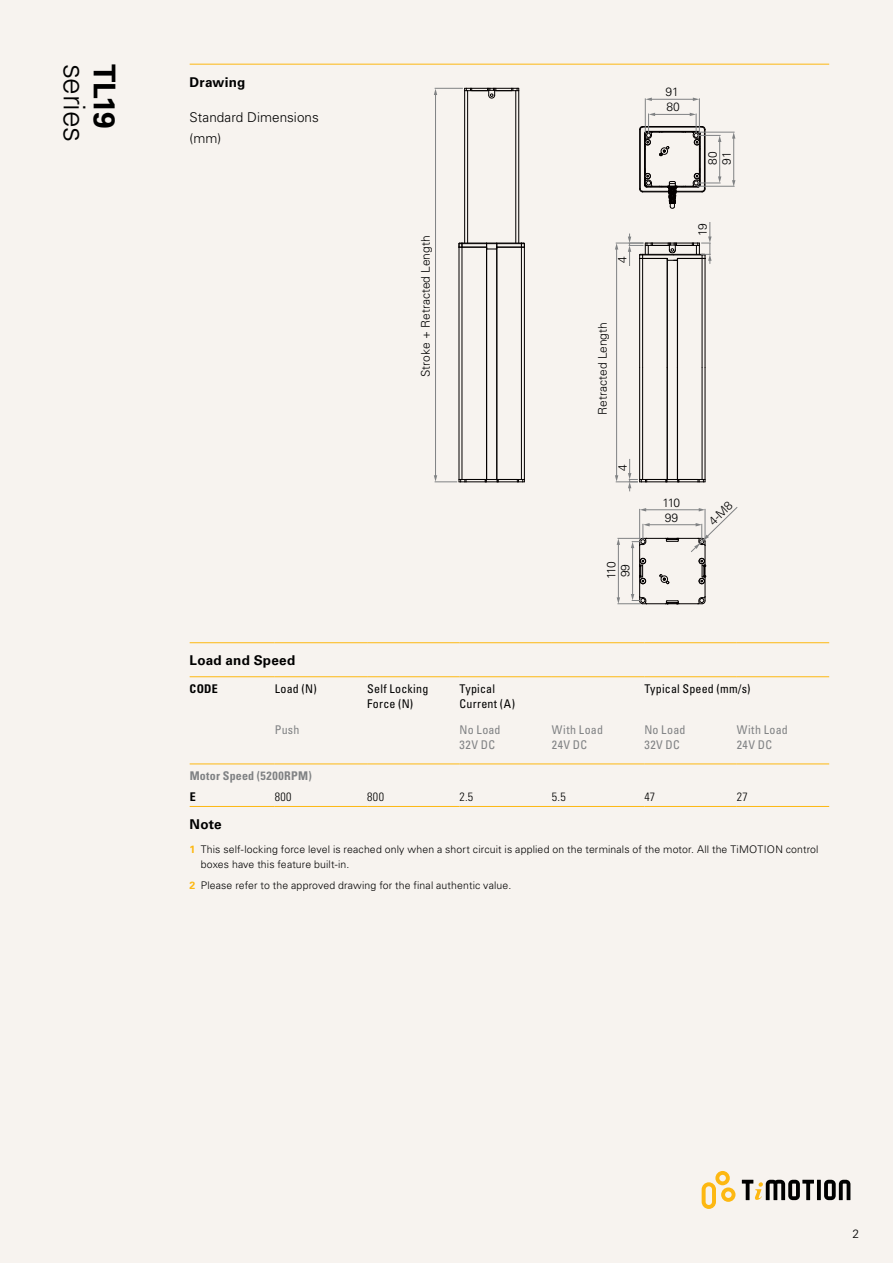
<style>
.page{position:relative;width:893px;height:1263px;background:#f7f3ef}
.page>*{position:absolute;margin:0;border:0;box-sizing:border-box;transform-origin:0 0}
.t1{font:300 30px "Univers LT Std";letter-spacing:-.015em;color:#000}
.t2{font:700 30px "Univers LT Std";color:#000}
.t3{font:700 13.5px "Univers LT Std";letter-spacing:.015em;color:#000}
.t4{font:300 13.5px/21px "Univers LT Std";letter-spacing:.005em;color:#000}
.t5{font:300 12px/14.1px "Univers LT Std";color:#000}
.t6{font:condensed 12px/15px "Univers LT Std";letter-spacing:.015em;color:#000}
.t7{font:condensed 12px/15px "Univers LT Std";letter-spacing:.035em;color:#808284}
.t8{font:700 condensed 12px "Univers LT Std";letter-spacing:.025em;color:#808284}
.t9{font:300 condensed 12px "Univers LT Std";letter-spacing:.035em;color:#000}
.t10{font:700 condensed 12px "Univers LT Std";color:#000}
.t11{font:300 10.5px/15px "Univers LT Std";letter-spacing:.01em;color:#000}
.s1{font-weight:700;color:#fdb812}
</style>
<div class="page">
<svg style="left:702px;top:1171px;width:33px;height:38px"></svg>
<svg style="left:817px;top:1180px;width:4px;height:20px"></svg>
<svg style="left:824px;top:1180px;width:26px;height:20px"></svg>
<svg style="left:742px;top:1180px;width:72px;height:20px"></svg>
<hr style="left:190px;top:642px;width:85px;height:1px;background:#fdb812">
<hr style="left:275px;top:642px;width:92px;height:1px;background:#fdb812">
<hr style="left:367px;top:642px;width:92px;height:1px;background:#fdb812">
<hr style="left:459px;top:642px;width:93px;height:1px;background:#fdb812">
<hr style="left:552px;top:642px;width:92px;height:1px;background:#fdb812">
<hr style="left:644px;top:642px;width:93px;height:1px;background:#fdb812">
<hr style="left:737px;top:642px;width:92px;height:1px;background:#fdb812">
<hr style="left:190px;top:676px;width:85px;height:1px;background:#fdb812">
<hr style="left:275px;top:676px;width:92px;height:1px;background:#fdb812">
<hr style="left:367px;top:676px;width:92px;height:1px;background:#fdb812">
<hr style="left:459px;top:676px;width:93px;height:1px;background:#fdb812">
<hr style="left:552px;top:676px;width:92px;height:1px;background:#fdb812">
<hr style="left:644px;top:676px;width:93px;height:1px;background:#fdb812">
<hr style="left:737px;top:676px;width:92px;height:1px;background:#fdb812">
<hr style="left:190px;top:764px;width:85px;height:1px;background:#fdb812">
<hr style="left:275px;top:764px;width:92px;height:1px;background:#fdb812">
<hr style="left:367px;top:764px;width:92px;height:1px;background:#fdb812">
<hr style="left:459px;top:764px;width:93px;height:1px;background:#fdb812">
<hr style="left:552px;top:764px;width:92px;height:1px;background:#fdb812">
<hr style="left:644px;top:764px;width:93px;height:1px;background:#fdb812">
<hr style="left:737px;top:764px;width:92px;height:1px;background:#fdb812">
<hr style="left:190px;top:806px;width:85px;height:1px;background:#fdb812">
<hr style="left:275px;top:806px;width:92px;height:1px;background:#fdb812">
<hr style="left:367px;top:806px;width:92px;height:1px;background:#fdb812">
<hr style="left:459px;top:806px;width:93px;height:1px;background:#fdb812">
<hr style="left:552px;top:806px;width:92px;height:1px;background:#fdb812">
<hr style="left:644px;top:806px;width:93px;height:1px;background:#fdb812">
<hr style="left:737px;top:806px;width:92px;height:1px;background:#fdb812">
<hr style="left:190px;top:64px;width:639px;height:1px;background:#fdb812">
<hr style="left:702px;top:258px;width:1px;height:110px;background:#030000">
<hr style="left:702px;top:368px;width:1px;height:111px;background:#030000">
<hr style="left:677px;top:258px;width:1px;height:110px;background:#030000">
<hr style="left:677px;top:368px;width:1px;height:111px;background:#030000">
<hr style="left:705px;top:258px;width:1px;height:110px;background:#030000">
<hr style="left:705px;top:368px;width:1px;height:111px;background:#030000">
<hr style="left:667px;top:368px;width:1px;height:111px;background:#030000">
<hr style="left:667px;top:258px;width:1px;height:110px;background:#030000">
<hr style="left:639px;top:258px;width:1px;height:110px;background:#030000">
<hr style="left:639px;top:368px;width:1px;height:111px;background:#030000">
<hr style="left:642px;top:258px;width:1px;height:110px;background:#030000">
<hr style="left:642px;top:368px;width:1px;height:111px;background:#030000">
<hr style="left:705px;top:129px;width:1px;height:60px;background:#030000">
<hr style="left:704px;top:129px;width:1px;height:60px;background:#030000">
<hr style="left:640px;top:129px;width:1px;height:60px;background:#030000">
<hr style="left:643px;top:127px;width:59px;height:1px;background:#030000">
<hr style="left:644px;top:133px;width:1px;height:52px;background:#030000">
<hr style="left:643px;top:126px;width:59px;height:1px;background:#030000">
<hr style="left:700px;top:133px;width:1px;height:52px;background:#030000">
<hr style="left:647px;top:131px;width:51px;height:1px;background:#030000">
<hr style="left:639px;top:129px;width:1px;height:60px;background:#030000">
<hr style="left:645px;top:144px;width:1px;height:31px;background:#030000">
<hr style="left:652px;top:132px;width:40px;height:1px;background:#030000">
<hr style="left:699px;top:144px;width:1px;height:31px;background:#030000">
<hr style="left:496px;top:243px;width:1px;height:236px;background:#030000">
<hr style="left:464px;top:91px;width:1px;height:152px;background:#030000">
<hr style="left:518px;top:91px;width:1px;height:152px;background:#030000">
<hr style="left:521px;top:243px;width:1px;height:236px;background:#030000">
<hr style="left:497px;top:243px;width:1px;height:236px;background:#030000">
<hr style="left:524px;top:244px;width:1px;height:235px;background:#030000">
<hr style="left:486px;top:243px;width:1px;height:236px;background:#030000">
<hr style="left:459px;top:244px;width:1px;height:235px;background:#030000">
<hr style="left:462px;top:243px;width:1px;height:236px;background:#030000">
<svg style="left:459px;top:243px;width:66px;height:7px"></svg>
<hr style="left:467px;top:91px;width:1px;height:152px;background:#030000">
<hr style="left:515px;top:91px;width:1px;height:152px;background:#030000">
<hr style="left:435px;top:94px;width:1px;height:382px;background:#808284">
<svg style="left:434px;top:475px;width:91px;height:8px"></svg>
<svg style="left:434px;top:88px;width:85px;height:10px"></svg>
<hr style="left:616px;top:248px;width:1px;height:228px;background:#808284">
<svg style="left:615px;top:459px;width:91px;height:32px"></svg>
<svg style="left:615px;top:222px;width:97px;height:44px"></svg>
<hr style="left:697px;top:186px;width:38px;height:1px;background:#808284">
<hr style="left:698px;top:132px;width:37px;height:1px;background:#808284">
<hr style="left:733px;top:137px;width:1px;height:44px;background:#808284">
<svg style="left:732px;top:180px;width:3px;height:7px"></svg>
<svg style="left:732px;top:132px;width:3px;height:7px"></svg>
<hr style="left:719px;top:141px;width:1px;height:37px;background:#808284">
<svg style="left:639px;top:168px;width:82px;height:41px"></svg>
<hr style="left:699px;top:98px;width:1px;height:35px;background:#808284">
<hr style="left:645px;top:98px;width:1px;height:35px;background:#808284">
<hr style="left:651px;top:99px;width:43px;height:1px;background:#808284">
<svg style="left:693px;top:98px;width:6px;height:3px"></svg>
<svg style="left:645px;top:98px;width:7px;height:3px"></svg>
<hr style="left:654px;top:114px;width:37px;height:1px;background:#808284">
<svg style="left:639px;top:113px;width:30px;height:44px"></svg>
<svg style="left:681px;top:113px;width:40px;height:38px"></svg>
<svg style="left:617px;top:507px;width:120px;height:98px"></svg>
<h1 class="t1" style="left:92px;top:64px;width:80px;rotate:90deg">series</h1>
<h1 class="t2" style="left:122px;top:64px;width:66px;rotate:90deg">TL19</h1>
<p class="t3" style="left:190px;top:74px;width:57px">Drawing</p>
<p class="t4" style="left:190px;top:107px;width:131px">Standard Dimensions (mm)</p>
<p class="t5" style="left:419px;top:377px;width:143px;rotate:-90deg">Stroke + Retracted Length</p>
<p class="t5" style="left:615px;top:263px;width:8px;rotate:-90deg">4</p>
<p class="t5" style="left:596px;top:414px;width:94px;rotate:-90deg">Retracted Length</p>
<p class="t5" style="left:615px;top:471px;width:8px;rotate:-90deg">4</p>
<p class="t5" style="left:604px;top:579px;width:19px;rotate:-90deg">110</p>
<p class="t5" style="left:618px;top:577px;width:15px;rotate:-90deg">99</p>
<p class="t5" style="left:665px;top:84px;width:16px;line-height:15.6px">91<br>80</p>
<p class="t5" style="left:705px;top:165px;width:15px;rotate:-90deg">80<br>91</p>
<p class="t5" style="left:696px;top:236px;width:14px;rotate:-90deg">19</p>
<p class="t5" style="left:662px;top:495px;width:19px">110</p>
<p class="t5" style="left:665px;top:510px;width:15px">99</p>
<p class="t5" style="left:706px;top:518px;width:30px;rotate:-45deg">4-M8</p>
<p class="t3" style="left:190px;top:653px;width:107px">Load and Speed</p>
<p class="t10" style="left:190px;top:681px;width:30px">CODE</p>
<p class="t6" style="left:275px;top:681px;width:43px">Load (N)</p>
<p class="t6" style="left:367px;top:681px;width:63px">Self Locking<br>Force (N)</p>
<p class="t6" style="left:460px;top:681px;width:57px">Typical<br>Current (A)</p>
<p class="t6" style="left:644px;top:681px;width:108px">Typical Speed (mm/s)</p>
<p class="t7" style="left:275px;top:721px;width:26px">Push</p>
<p class="t7" style="left:460px;top:721px;width:43px">No Load<br>32V DC</p>
<p class="t7" style="left:552px;top:721px;width:53px">With Load<br>24V DC</p>
<p class="t7" style="left:644px;top:721px;width:43px">No Load<br>32V DC</p>
<p class="t7" style="left:737px;top:721px;width:53px">With Load<br>24V DC</p>
<p class="t8" style="left:190px;top:768px;width:124px">Motor Speed (5200RPM)</p>
<p class="t10" style="left:190px;top:789px;width:7px">E</p>
<p class="t9" style="left:275px;top:789px;width:18px">800</p>
<p class="t9" style="left:367px;top:789px;width:18px">800</p>
<p class="t9" style="left:460px;top:789px;width:15px">2.5</p>
<p class="t9" style="left:552px;top:789px;width:15px">5.5</p>
<p class="t9" style="left:644px;top:789px;width:12px">47</p>
<p class="t9" style="left:737px;top:789px;width:13px">27</p>
<p class="t3" style="left:190px;top:816px;width:34px">Note</p>
<p class="t11" style="left:201px;top:841px;width:619px;text-indent:-11px"><span class="s1">1</span> This self-locking force level is reached only when a short circuit is applied on the terminals of the motor. All the TiMOTION control boxes have this feature built-in.</p>
<p class="t11" style="left:190px;top:878px;width:323px"><span class="s1">2</span> Please refer to the approved drawing for the final authentic value.</p>
<p class="t5" style="left:852px;top:1226px;width:8px">2</p>
</div>
